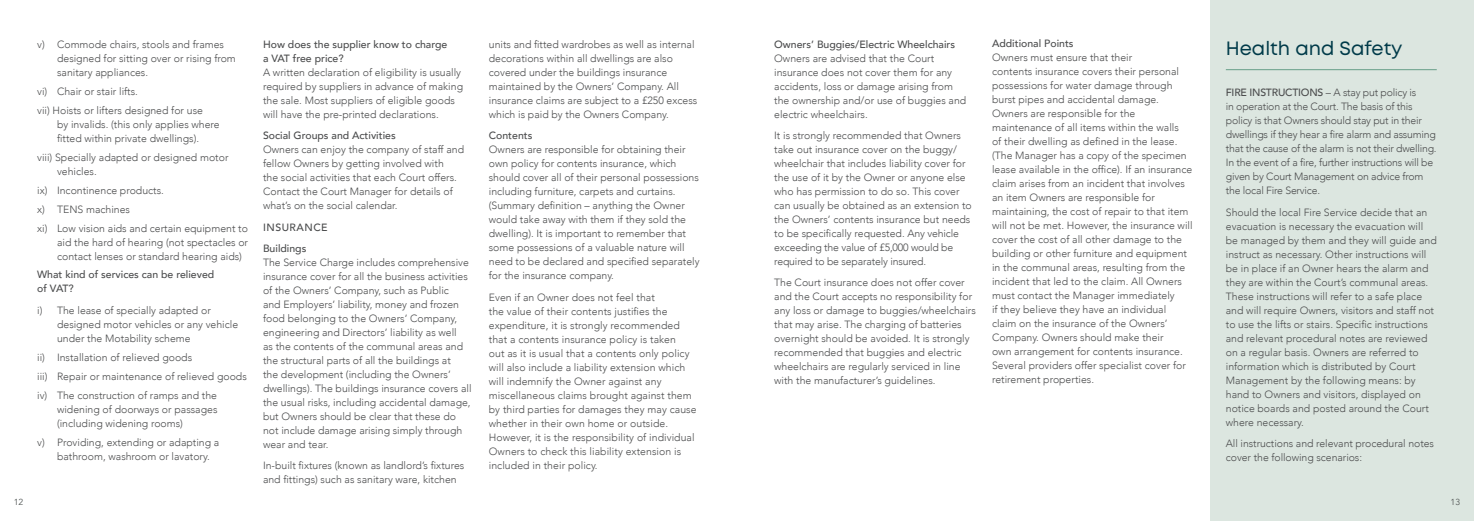
<style>
.page{position:relative;width:1474px;height:521px;background:#fff}
.page>*{position:absolute;margin:0;border:0;box-sizing:border-box;transform-origin:0 0}
.t1{font:19.25px "Mont";color:#003a49}
.t2{font:300 10.5px/14px "Avenir";color:#4b4c4d}
.t3{font:300 10.5px/14px "Avenir";letter-spacing:-.02em;color:#4b4c4d}
.t4{font:500 10.5px/14px "Avenir";color:#4b4c4d}
.t5{font:500 10.5px/21.4px "Avenir";letter-spacing:.025em;color:#4b4c4d}
.t6{font:8.75px "Avenir";color:#525756}
.s1{font-weight:500}
</style>
<div class="page">
<div style="left:1210px;top:0;width:263px;height:521px;background:#dce6e0"></div>
<hr style="left:1225px;top:69px;width:211px;height:1px;background:#689f89">
<p class="t2" style="left:57px;top:37px;width:180px;text-indent:-20px">v) Commode chairs, stools and frames designed for sitting over or rising from sanitary appliances.</p>
<p class="t2" style="left:37px;top:82px;width:167px;line-height:19px">vi) Chair or stair lifts.<br>vii) Hoists or lifters designed for use</p>
<p class="t2" style="left:57px;top:117px;width:164px">by invalids. (this only applies where fitted within private dwellings).</p>
<p class="t2" style="left:57px;top:150px;width:173px;text-indent:-20px">viii) Specially adapted or designed motor vehicles.</p>
<p class="t2" style="left:37px;top:180px;width:212px;line-height:19px">ix) Incontinence products.<br>x) TENS machines<br>xi) Low vision aids and certain equipment to</p>
<p class="t2" style="left:57px;top:235px;width:192px">aid the hard of hearing (not spectacles or contact lenses or standard hearing aids)</p>
<p class="t4" style="left:37px;top:267px;width:178px">What kind of services can be relieved of VAT?</p>
<p class="t2" style="left:57px;top:303px;width:183px;text-indent:-20px">i) The lease of specially adapted or designed motor vehicles or any vehicle under the Motability scheme</p>
<p class="t2" style="left:37px;top:348px;width:211px;line-height:19px">ii) Installation of relieved goods<br>iii) Repair or maintenance of relieved goods iv) The construction of ramps and the</p>
<p class="t2" style="left:57px;top:402px;width:162px">widening of doorways or passages (including widening rooms)</p>
<p class="t2" style="left:57px;top:435px;width:164px;text-indent:-20px">v) Providing, extending or adapting a bathroom, washroom or lavatory.</p>
<p class="t4" style="left:263px;top:36px;width:186px">How does the supplier know to charge a VAT free price?</p>
<p class="t2" style="left:263px;top:65px;width:201px">A written declaration of eligibility is usually required by suppliers in advance of making the sale. Most suppliers of eligible goods will have the pre-printed declarations.</p>
<p class="t4" style="left:263px;top:128px;width:134px">Social Groups and Activities</p>
<p class="t2" style="left:263px;top:143px;width:203px">Owners can enjoy the company of staff and fellow Owners by getting involved with<br>the social activities that each Court offers.<br>Contact the Court Manager for details of what’s on the social calendar.</p>
<p class="t5" style="left:263px;top:216px;width:66px">INSURANCE<br>Buildings</p>
<p class="t2" style="left:263px;top:255px;width:210px">The Service Charge includes comprehensive insurance cover for all the business activities of the Owners’ Company, such as Public<br>and Employers’ liability, money and frozen food belonging to the Owners’ Company, engineering and Directors’ liability as well<br>as the contents of the communal areas and the structural parts of all the buildings at<br>the development (including the Owners’ dwellings). The buildings insurance covers all the usual risks, including accidental damage, but Owners should be clear that these do not include damage arising simply through wear and tear.</p>
<p class="t2" style="left:263px;top:459px;width:203px">In-built fixtures (known as landlord’s fixtures and fittings) such as sanitary ware, kitchen</p>
<p class="t2" style="left:489px;top:37px;width:210px">units and fitted wardrobes as well as internal decorations within all dwellings are also covered under the buildings insurance maintained by the Owners’ Company. All insurance claims are subject to a £250 excess which is paid by the Owners Company.</p>
<p class="t4" style="left:489px;top:128px;width:45px">Contents</p>
<p class="t2" style="left:489px;top:142px;width:212px">Owners are responsible for obtaining their own policy for contents insurance, which should cover all of their personal possessions including furniture, carpets and curtains. (Summary definition – anything the Owner would take away with them if they sold the dwelling). It is important to remember that some possessions of a valuable nature will need to be declared and specified separately for the insurance company.</p>
<p class="t2" style="left:489px;top:290px;width:209px">Even if an Owner does not feel that<br>the value of their contents justifies the expenditure, it is strongly recommended that a contents insurance policy is taken<br>out as it is usual that a contents only policy will also include a liability extension which will indemnify the Owner against any miscellaneous claims brought against them by third parties for damages they may cause whether in their own home or outside.<br>However, it is the responsibility of individual Owners to check this liability extension is included in their policy.</p>
<p class="t4" style="left:774px;top:36px;width:182px">Owners’ Buggies/Electric Wheelchairs</p>
<p class="t2" style="left:774px;top:51px;width:194px">Owners are advised that the Court insurance does not cover them for any accidents, loss or damage arising from the ownership and/or use of buggies and electric wheelchairs.</p>
<p class="t2" style="left:774px;top:128px;width:199px">It is strongly recommended that Owners take out insurance cover on the buggy/ wheelchair that includes liability cover for the use of it by the Owner or anyone else who has permission to do so. This cover can usually be obtained as an extension to the Owners’ contents insurance but needs to be specifically requested. Any vehicle exceeding the value of £5,000 would be required to be separately insured.</p>
<p class="t2" style="left:774px;top:276px;width:203px">The Court insurance does not offer cover and the Court accepts no responsibility for any loss or damage to buggies/wheelchairs that may arise. The charging of batteries overnight should be avoided. It is strongly recommended that buggies and electric wheelchairs are regularly serviced in line with the manufacturer’s guidelines.</p>
<p class="t4" style="left:992px;top:36px;width:83px">Additional Points</p>
<p class="t2" style="left:992px;top:51px;width:202px">Owners must ensure that their<br>contents insurance covers their personal possessions for water damage through burst pipes and accidental damage.<br>Owners are responsible for the maintenance of all items within the walls<br>of their dwelling as defined in the lease. (The Manager has a copy of the specimen lease available in the office). If an insurance claim arises from an incident that involves an item Owners are responsible for maintaining, the cost of repair to that item will not be met. However, the insurance will cover the cost of all other damage to the building or other furniture and equipment in the communal areas, resulting from the incident that led to the claim. All Owners must contact the Manager immediately<br>if they believe they have an individual claim on the insurance of the Owners’ Company. Owners should make their<br>own arrangement for contents insurance.<br>Several providers offer specialist cover for retirement properties.</p>
<h1 class="t1" style="left:1225px;top:36px;width:178px">Health and Safety</h1>
<p class="t3" style="left:1225px;top:86px;width:212px"><span class="s1">FIRE INSTRUCTIONS</span> – A stay put policy is<br>in operation at the Court. The basis of this policy is that Owners should stay put in their dwellings if they hear a fire alarm and assuming that the cause of the alarm is not their dwelling.<br>In the event of a fire, further instructions will be given by Court Management on advice from the local Fire Service.</p>
<p class="t2" style="left:1225px;top:205px;width:212px">Should the local Fire Service decide that an evacuation is necessary the evacuation will be managed by them and they will guide and instruct as necessary. Other instructions will be in place if an Owner hears the alarm and they are within the Court’s communal areas.<br>These instructions will refer to a safe place and will require Owners, visitors and staff not to use the lifts or stairs. Specific instructions and relevant procedural notes are reviewed on a regular basis. Owners are referred to information which is distributed by Court Management by the following means: by hand to Owners and visitors, displayed on notice boards and posted around the Court where necessary.</p>
<p class="t2" style="left:1225px;top:436px;width:210px">All instructions and relevant procedural notes cover the following scenarios:</p>
<p class="t6" style="left:14px;top:497px;width:11px">12</p>
<p class="t6" style="left:1450px;top:497px;width:11px">13</p>
</div>
